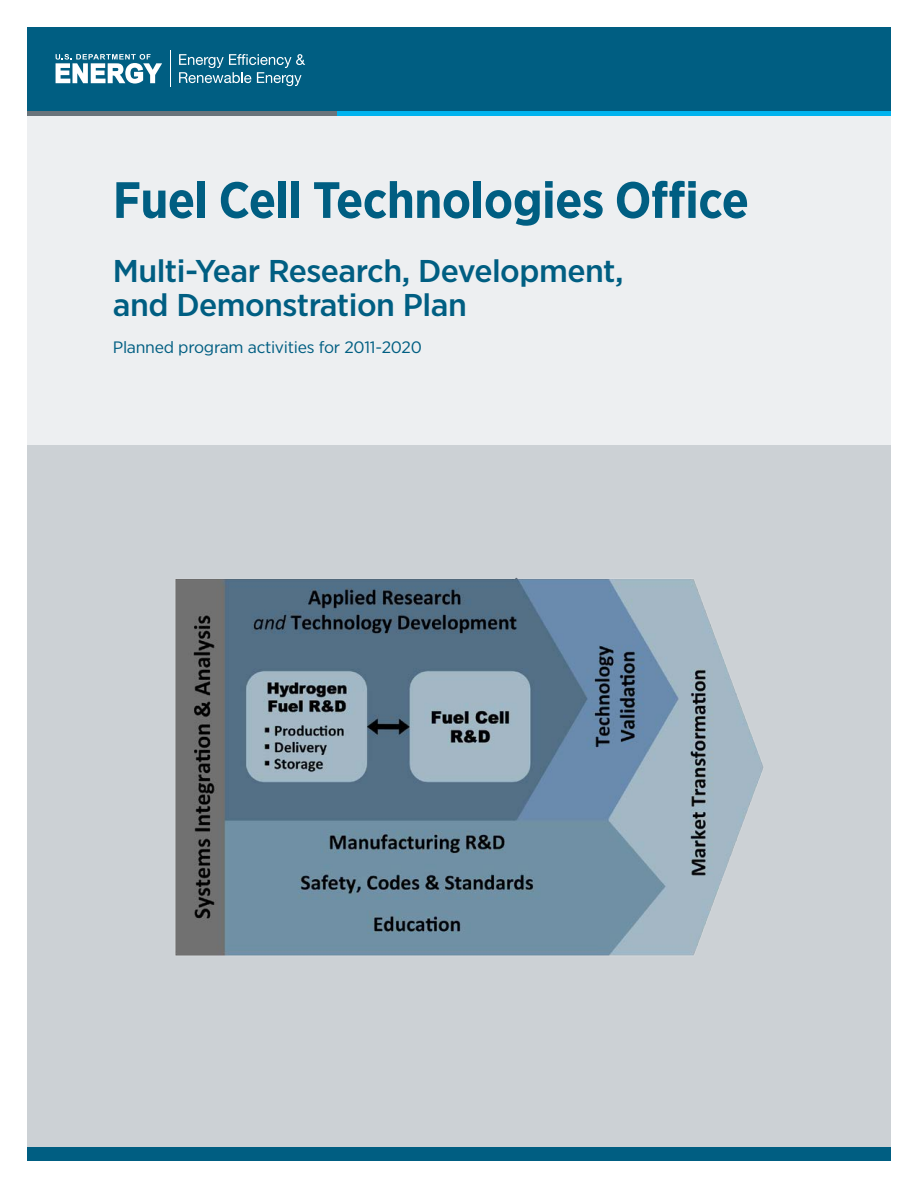
<style>
.page{position:relative;width:918px;height:1188px;background:#fff}
.page>*{position:absolute;margin:0;border:0;box-sizing:border-box;transform-origin:0 0}
.Text{font:700 51px "Gotham Narrow";letter-spacing:-.01em;color:#005e82}
.sub_title{font:500 31.5px/34.5px "Gotham Narrow";letter-spacing:-.015em;color:#005e82;scale:1.1 1}
.sub_title-2{font:16.5px "Gotham Narrow";letter-spacing:-.015em;color:#005e82;scale:1.1 1}
</style>
<div class="page">
<div style="left:27px;top:445px;width:864px;height:712px;background:#ccd1d5"></div>
<div style="left:27px;top:107px;width:864px;height:338px;background:#edeff1"></div>
<div style="left:27px;top:27px;width:864px;height:85px;background:#005e82"></div>
<hr style="left:27px;top:111px;width:310px;height:4px;background:#6a747b">
<hr style="left:337px;top:111px;width:554px;height:4px;background:#00b3ee">
<svg style="left:56px;top:54px;width:106px;height:30px"></svg>
<hr style="left:170px;top:50px;width:1px;height:37px;background:#fff">
<svg style="left:179px;top:54px;width:126px;height:32px"></svg>
<div style="left:27px;top:1148px;width:864px;height:13px;background:#005e82"></div>
<img style="left:175px;top:577px;width:589px;height:379px">
<p class="Text" style="left:113px;top:167px;width:638px">Fuel Cell Technologies Office</p>
<p class="sub_title" style="left:113px;top:253px;width:466px">Multi-Year Research, Development, and Demonstration Plan</p>
<p class="sub_title-2" style="left:113px;top:337px;width:282px">Planned program activities for 2011-2020</p>
</div>
